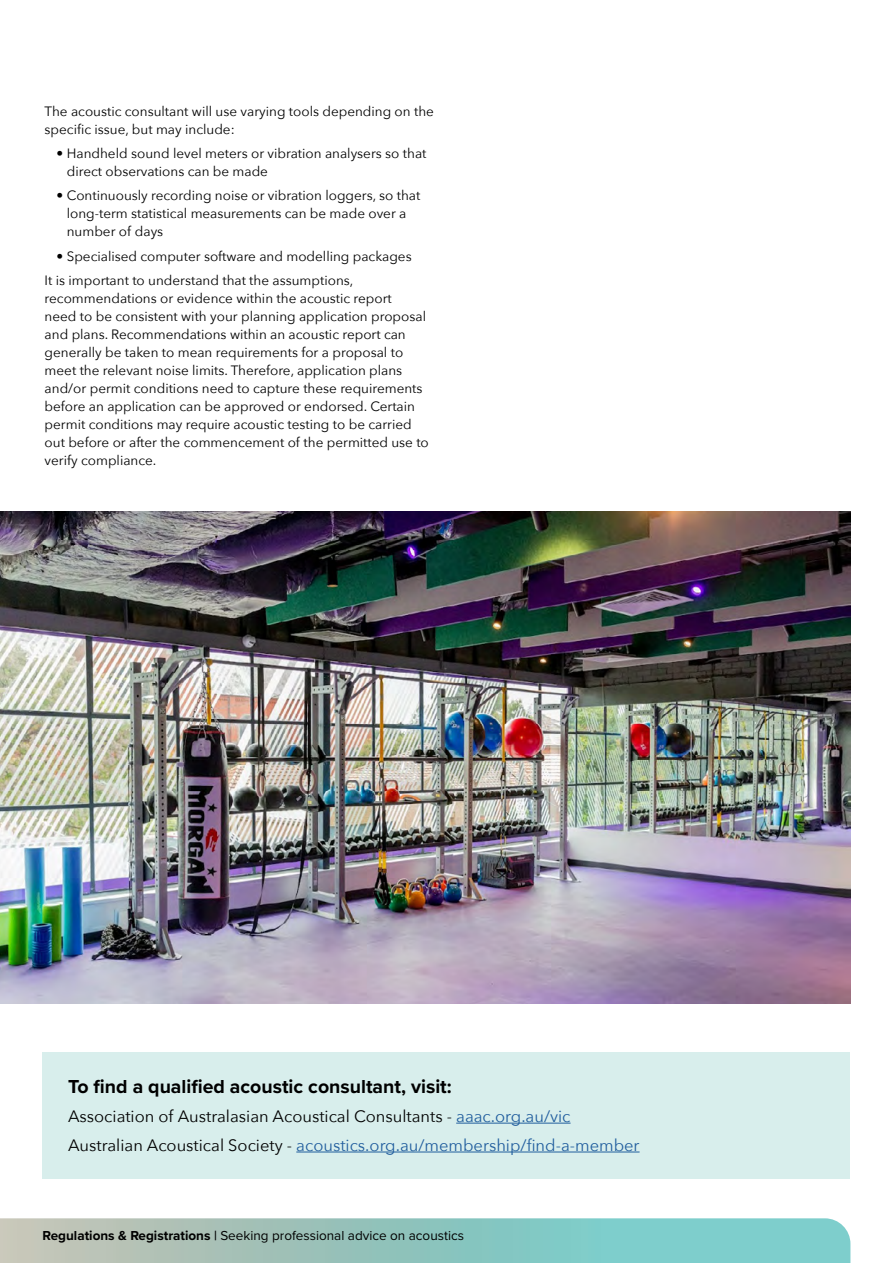
<style>
.page{position:relative;width:893px;height:1263px;background:#fff}
.page>*{position:absolute;margin:0;border:0;box-sizing:border-box;transform-origin:0 0}
.t1{font:700 19.5px "Proxima Nova";color:#000}
.t2{font:16.5px/28.8px "Avenir Next";color:#000}
.t3{font:13.5px/18px "Avenir Next";color:#000}
.t4{font:13.5px "Proxima Nova";color:#000}
.s1{color:#215e9e}
.s2{font-weight:700}
.s3{font-weight:600}
</style>
<div class="page">
<div style="left:43px;top:1052px;width:807px;height:127px;background:#d8eeec"></div>
<hr style="left:456px;top:1123px;width:115px;height:1px;background:#215e9e">
<hr style="left:296px;top:1151px;width:344px;height:1px;background:#215e9e">
<svg style="left:0;top:1218px;width:850px;height:45px;background:#96c7c0"></svg>
<img style="left:0;top:512px;width:850px;height:491px">
<p class="t3" style="left:45px;top:101px;width:391px">The acoustic consultant will use varying tools depending on the specific issue, but may include:</p>
<p class="t3" style="left:67px;top:144px;width:361px;text-indent:-10px">• Handheld sound level meters or vibration analysers so that direct observations can be made</p>
<p class="t3" style="left:67px;top:186px;width:355px;text-indent:-10px">• Continuously recording noise or vibration loggers, so that long-term statistical measurements can be made over a number of days</p>
<p class="t3" style="left:45px;top:243px;width:368px;line-height:24.5px;text-indent:12px">• Specialised computer software and modelling packages<br>It is important to understand that the assumptions,</p>
<p class="t3" style="left:45px;top:289px;width:386px">recommendations or evidence within the acoustic report<br>need to be consistent with your planning application proposal and plans. Recommendations within an acoustic report can generally be taken to mean requirements for a proposal to meet the relevant noise limits. Therefore, application plans and/or permit conditions need to capture these requirements before an application can be approved or endorsed. Certain permit conditions may require acoustic testing to be carried out before or after the commencement of the permitted use to verify compliance.</p>
<h1 class="t1" style="left:68px;top:1072px;width:385px">To find a qualified acoustic consultant, visit:</h1>
<p class="t2" style="left:68px;top:1101px;width:573px">Association of Australasian Acoustical Consultants - <span class="s1">aaac.org.au/vic<br></span>Australian Acoustical Society - <span class="s1">acoustics.org.au/membership/find-a-member</span></p>
<p class="t4" style="left:43px;top:1225px;width:423px"><span class="s2">Regulations &amp; Registrations</span> <span class="s3">|</span> Seeking professional advice on acoustics</p>
</div>
